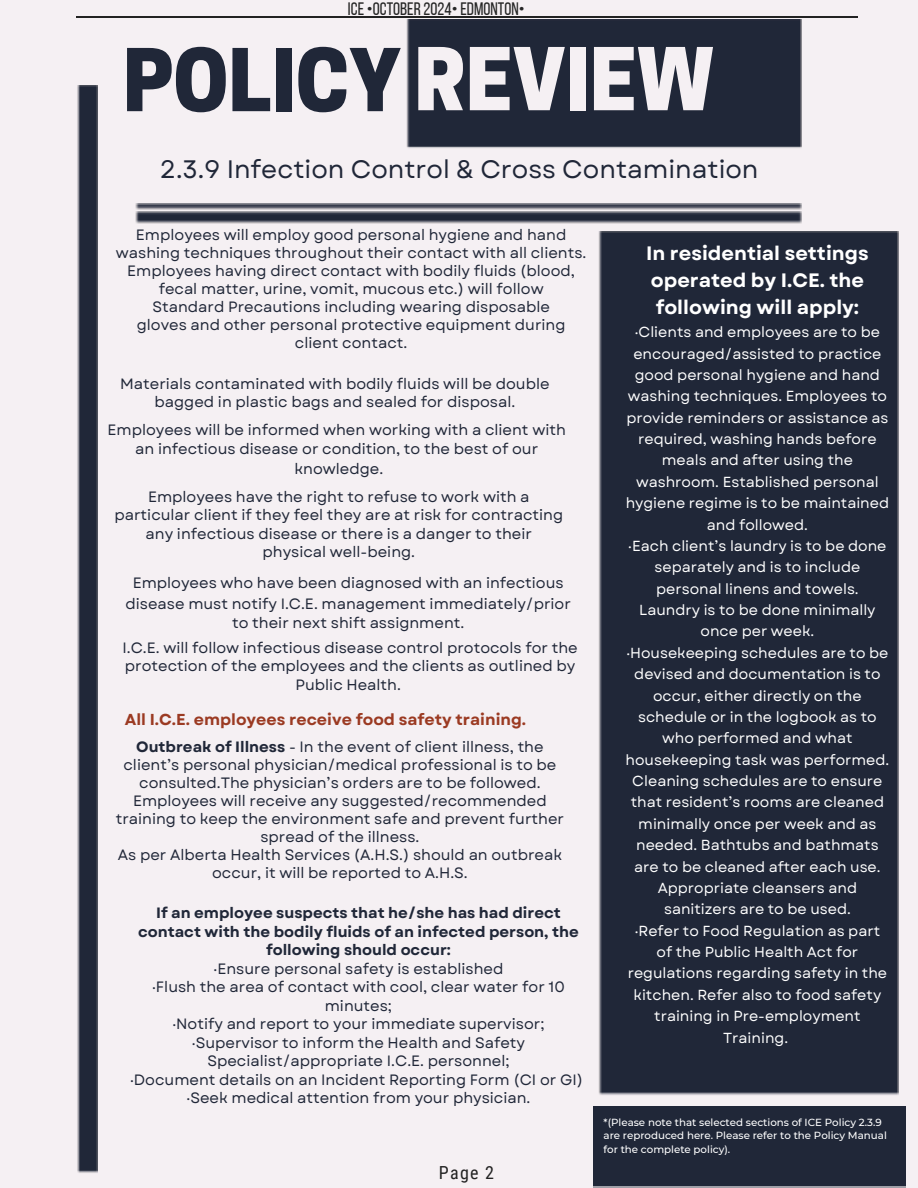
<style>
.page{position:relative;width:918px;height:1188px;background:#f5f0f3}
.page>*{position:absolute;margin:0;border:0;box-sizing:border-box;transform-origin:0 0}
.t1{font:800 81.15px "Cooper Hewitt";color:#202738}
.t2{font:25.2px "Garet";color:#202738}
.t3{font:700 19.35px/27px "Garet";color:#fff}
.t4{font:18px "Bebas Neue";color:#262626}
.t5{font:18px "Roboto Condensed";color:#222}
.t6{font:700 15.9px "Garet";color:#9b3a22}
.t7{font:15px/18px "Garet";color:#202738;text-align:center}
.t8{font:14.55px/21.3px "Garet";color:#fff;text-align:center}
.t9{font:500 10.35px/13.5px "Montserrat";color:#fff}
.s1{color:#f5f0f3}
.s2{font-weight:700}
</style>
<div class="page">
<img style="left:77px;top:86px;width:21px;height:1087px">
<div style="left:407px;top:20px;width:395px;height:128px;background:#202738"></div>
<img style="left:136px;top:204px;width:666px;height:5px">
<img style="left:136px;top:211px;width:666px;height:13px">
<div style="left:594px;top:1107px;width:312px;height:81px;background:#202738"></div>
<div style="left:598px;top:231px;width:301px;height:864px;background:#202738"></div>
<hr style="left:76px;top:16px;width:782px;height:1px;background:#222">
<p class="t4" style="left:348px;top:2px;width:178px">ICE •OCTOBER 2024• EDMONTON•</p>
<p class="t1" style="left:123px;top:50px;width:593px">POLICY <span class="s1">REVIEW</span></p>
<p class="t2" style="left:160px;top:151px;width:600px">2.3.9 Infection Control &amp; Cross Contamination</p>
<h6 class="t7" style="left:116px;top:226px;width:472px">Employees will employ good personal hygiene and hand washing techniques throughout their contact with all clients.<br>Employees having direct contact with bodily fluids (blood, fecal matter, urine, vomit, mucous etc.) will follow<br>Standard Precautions including wearing disposable<br>gloves and other personal protective equipment during client contact.</h6>
<h6 class="t7" style="left:120px;top:375px;width:431px">Materials contaminated with bodily fluids will be double bagged in plastic bags and sealed for disposal.</h6>
<h6 class="t7" style="left:108px;top:421px;width:460px">Employees will be informed when working with a client with</h6>
<h6 class="t7" style="left:135px;top:440px;width:405px">an infectious disease or condition, to the best of our</h6>
<h6 class="t7" style="left:148px;top:454px;width:383px;line-height:28.2px">knowledge.<br>Employees have the right to refuse to work with a</h6>
<h6 class="t7" style="left:114px;top:505px;width:450px;line-height:18.6px">particular client if they feel they are at risk for contracting any infectious disease or there is a danger to their physical well-being.</h6>
<h6 class="t7" style="left:126px;top:572px;width:447px;line-height:21.3px">Employees who have been diagnosed with an infectious disease must notify I.C.E. management immediately/prior</h6>
<h6 class="t7" style="left:232px;top:614px;width:234px">to their next shift assignment.</h6>
<h6 class="t7" style="left:122px;top:639px;width:457px;line-height:18.6px">I.C.E. will follow infectious disease control protocols for the protection of the employees and the clients as outlined by<br>Public Health.</h6>
<p class="t6" style="left:125px;top:708px;width:403px">All I.C.E. employees receive food safety training.</p>
<h6 class="t7" style="left:116px;top:738px;width:450px"><span class="s2">Outbreak of Illness</span> - In the event of client illness, the client’s personal physician/medical professional is to be consulted.The physician’s orders are to be followed.<br>Employees will receive any suggested/recommended training to keep the environment safe and prevent further spread of the illness.<br>As per Alberta Health Services (A.H.S.) should an outbreak occur, it will be reported to A.H.S.</h6>
<h5 class="t7" style="left:130px;top:903px;width:455px;line-height:18.6px"><span class="s2">If an employee suspects that he/she has had direct contact with the bodily fluids of an infected person, the following should occur:<br></span>·Ensure personal safety is established<br>·Flush the area of contact with cool, clear water for 10 minutes;<br>·Notify and report to your immediate supervisor; ·Supervisor to inform the Health and Safety Specialist/appropriate I.C.E. personnel;<br>·Document details on an Incident Reporting Form (CI or GI) ·Seek medical attention from your physician.</h5>
<h4 class="t5" style="left:439px;top:1162px;width:57px">Page 2</h4>
<p class="t3" style="left:646px;top:239px;width:224px">In residential settings operated by I.CE. the following will apply:</p>
<p class="t8" style="left:626px;top:322px;width:265px">·Clients and employees are to be encouraged/assisted to practice good personal hygiene and hand washing techniques. Employees to provide reminders or assistance as required, washing hands before meals and after using the washroom. Established personal hygiene regime is to be maintained and followed.<br>·Each client’s laundry is to be done separately and is to include personal linens and towels.<br>Laundry is to be done minimally once per week.<br>·Housekeeping schedules are to be devised and documentation is to occur, either directly on the schedule or in the logbook as to who performed and what housekeeping task was performed.<br>Cleaning schedules are to ensure that resident’s rooms are cleaned minimally once per week and as needed. Bathtubs and bathmats are to be cleaned after each use.<br>Appropriate cleansers and sanitizers are to be used.<br>·Refer to Food Regulation as part of the Public Health Act for regulations regarding safety in the kitchen. Refer also to food safety training in Pre-employment<br>Training.</p>
<h6 class="t9" style="left:604px;top:1115px;width:285px">*(Please note that selected sections of ICE Policy 2.3.9 are reproduced here. Please refer to the Policy Manual for the complete policy).</h6>
</div>
